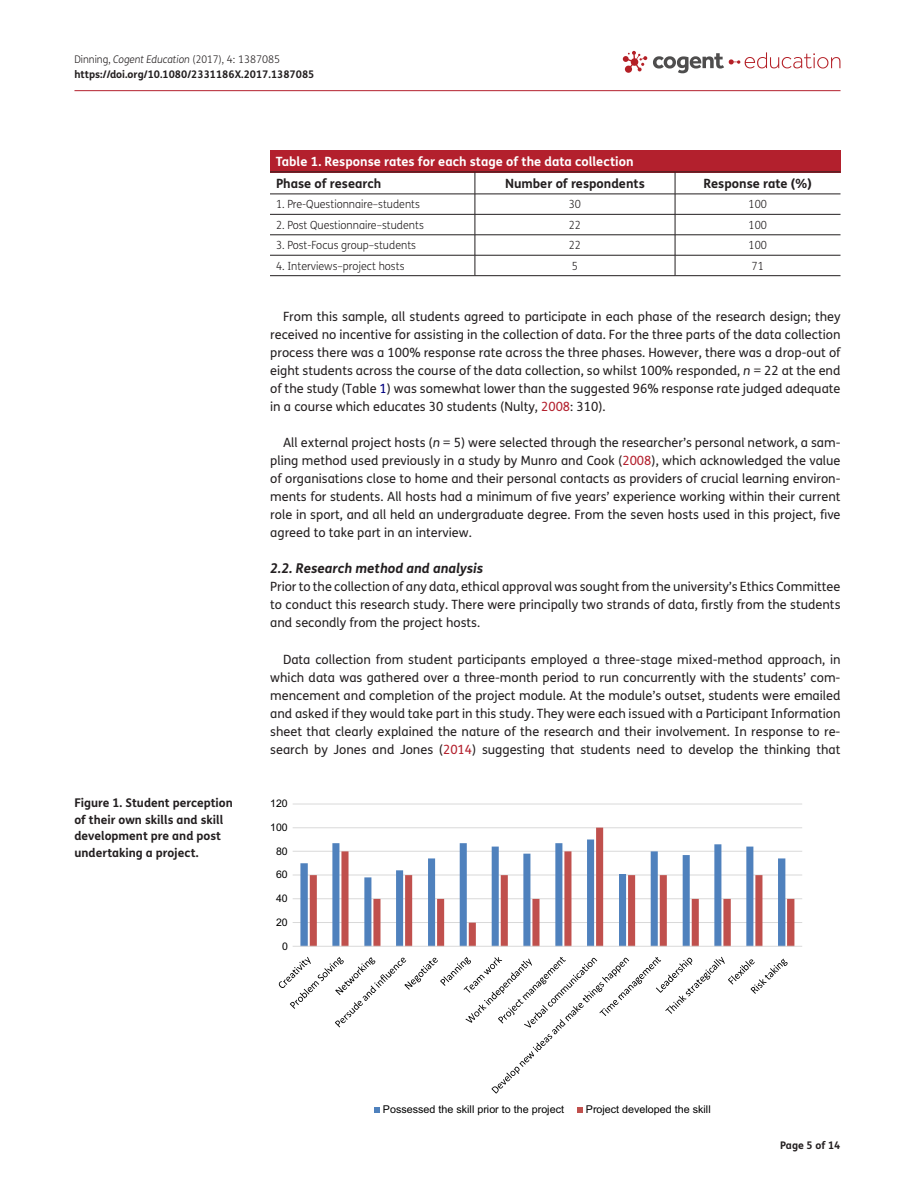
<style>
.page{position:relative;width:915px;height:1191px;background:#fff}
.page>*{position:absolute;margin:0;border:0;box-sizing:border-box;transform-origin:0 0}
.t1{font:italic 700 13.5px "FS Me Pro";color:#231f20}
.t2{font:12.75px/18px "FS Me Pro";color:#231f20;text-align:justify}
.t3{font:700 12.75px "FS Me Pro";color:#fff}
.t4{font:700 12.75px "FS Me Pro";color:#231f20}
.t5{font:700 12px/16.5px "FS Me Pro";color:#231f20}
.t6{font:300 11.25px "FS Me Pro";color:#231f20;scale:.95 1}
.t7{font:10.8px "Arial";color:#000}
.t8{font:700 10.5px/15px "FS Me Pro";color:#231f20}
.t9{font:10.5px "Arial";color:#000}
.s1{font-weight:300}
.s2{font-weight:300;font-style:italic}
.s3{font-style:italic}
.s4{color:#000080}
.s5{color:#b3202d}
</style>
<div class="page">
<hr style="left:74px;top:90px;width:766px;height:1px;background:#b3202d">
<svg style="left:622px;top:51px;width:218px;height:22px"></svg>
<hr style="left:292px;top:922px;width:509px;height:1px;background:#d9d9d9">
<hr style="left:292px;top:898px;width:509px;height:1px;background:#d9d9d9">
<hr style="left:292px;top:874px;width:509px;height:1px;background:#d9d9d9">
<hr style="left:292px;top:851px;width:509px;height:1px;background:#d9d9d9">
<hr style="left:292px;top:827px;width:509px;height:1px;background:#d9d9d9">
<hr style="left:292px;top:803px;width:509px;height:1px;background:#d9d9d9">
<svg style="left:309px;top:827px;width:485px;height:118px"></svg>
<hr style="left:292px;top:945px;width:509px;height:1px;background:#d9d9d9">
<svg style="left:279px;top:956px;width:508px;height:137px"></svg>
<svg style="left:374px;top:1107px;width:6px;height:5px"></svg>
<svg style="left:577px;top:1107px;width:6px;height:5px"></svg>
<div style="left:270px;top:150px;width:570px;height:22px;background:#b3202d"></div>
<hr style="left:270px;top:172px;width:570px;height:1px;background:#231f20">
<hr style="left:270px;top:194px;width:204px;height:1px;background:#231f20">
<hr style="left:474px;top:194px;width:200px;height:1px;background:#231f20">
<hr style="left:674px;top:194px;width:166px;height:1px;background:#231f20">
<hr style="left:270px;top:214px;width:204px;height:1px;background:#231f20">
<hr style="left:474px;top:214px;width:200px;height:1px;background:#231f20">
<hr style="left:674px;top:214px;width:166px;height:1px;background:#231f20">
<hr style="left:270px;top:234px;width:204px;height:1px;background:#231f20">
<hr style="left:474px;top:234px;width:200px;height:1px;background:#231f20">
<hr style="left:674px;top:234px;width:166px;height:1px;background:#231f20">
<hr style="left:270px;top:255px;width:204px;height:1px;background:#231f20">
<hr style="left:270px;top:275px;width:204px;height:1px;background:#231f20">
<hr style="left:474px;top:255px;width:200px;height:1px;background:#231f20">
<svg style="left:474px;top:172px;width:1px;height:103px"></svg>
<hr style="left:474px;top:275px;width:200px;height:1px;background:#231f20">
<hr style="left:674px;top:255px;width:166px;height:1px;background:#231f20">
<svg style="left:674px;top:172px;width:1px;height:103px"></svg>
<hr style="left:674px;top:275px;width:166px;height:1px;background:#231f20">
<p class="t8" style="left:74px;top:51px;width:241px"><span class="s1">Dinning,</span> <span class="s2">Cogent Education</span> <span class="s1">(2017), 4: 1387085 </span>https://doi.org/10.1080/2331186X.2017.1387085</p>
<p class="t3" style="left:276px;top:151px;width:359px">Table 1. Response rates for each stage of the data collection</p>
<p class="t4" style="left:276px;top:173px;width:107px">Phase of research</p>
<p class="t4" style="left:505px;top:173px;width:141px">Number of respondents</p>
<p class="t4" style="left:703px;top:173px;width:110px">Response rate (%)</p>
<p class="t6" style="left:276px;top:197px;width:153px">1. Pre-Questionnaire–students</p>
<p class="t6" style="left:568px;top:197px;width:14px">30</p>
<p class="t6" style="left:748px;top:197px;width:21px">100</p>
<p class="t6" style="left:276px;top:217px;width:157px">2. Post Questionnaire–students</p>
<p class="t6" style="left:568px;top:217px;width:14px">22</p>
<p class="t6" style="left:748px;top:217px;width:21px">100</p>
<p class="t6" style="left:276px;top:238px;width:149px">3. Post-Focus group–students</p>
<p class="t6" style="left:568px;top:238px;width:14px">22</p>
<p class="t6" style="left:748px;top:238px;width:21px">100</p>
<p class="t6" style="left:276px;top:258px;width:137px">4. Interviews–project hosts</p>
<p class="t6" style="left:571px;top:258px;width:8px">5</p>
<p class="t6" style="left:751px;top:258px;width:14px">71</p>
<p class="t5" style="left:74px;top:794px;width:160px">Figure 1. Student perception of their own skills and skill development pre and post undertaking a project.</p>
<p class="t2" style="left:270px;top:308px;width:571px;text-indent:13px">From this sample, all students agreed to participate in each phase of the research design; they received no incentive for assisting in the collection of data. For the three parts of the data collection process there was a 100% response rate across the three phases. However, there was a drop-out of eight students across the course of the data collection, so whilst 100% responded, <span class="s3">n</span> = 22 at the end of the study (Table <span class="s4">1</span>) was somewhat lower than the suggested 96% response rate judged adequate in a course which educates 30 students (Nulty, <span class="s5">2008</span>: 310).</p>
<p class="t2" style="left:270px;top:434px;width:571px;text-indent:13px">All external project hosts (<span class="s3">n</span> = 5) were selected through the researcher’s personal network, a sam&shy;pling method used previously in a study by Munro and Cook (<span class="s5">2008</span>), which acknowledged the value of organisations close to home and their personal contacts as providers of crucial learning environ&shy;ments for students. All hosts had a minimum of five years’ experience working within their current role in sport, and all held an undergraduate degree. From the seven hosts used in this project, five agreed to take part in an interview.</p>
<p class="t1" style="left:270px;top:558px;width:214px">2.2. Research method and analysis</p>
<p class="t2" style="left:270px;top:578px;width:571px">Prior to the collection of any data, ethical approval was sought from the university’s Ethics Committee to conduct this research study. There were principally two strands of data, firstly from the students and secondly from the project hosts.</p>
<p class="t2" style="left:270px;top:650px;width:571px;text-indent:13px">Data collection from student participants employed a three-stage mixed-method approach, in which data was gathered over a three-month period to run concurrently with the students’ com&shy;mencement and completion of the project module. At the module’s outset, students were emailed and asked if they would take part in this study. They were each issued with a Participant Information sheet that clearly explained the nature of the research and their involvement. In response to re&shy;search by Jones and Jones (<span class="s5">2014</span>) suggesting that students need to develop the thinking that</p>
<p class="t9" style="left:270px;top:796px;width:19px">120</p>
<p class="t9" style="left:270px;top:820px;width:19px">100</p>
<p class="t9" style="left:276px;top:843px;width:13px">80</p>
<p class="t9" style="left:276px;top:867px;width:13px">60</p>
<p class="t9" style="left:276px;top:891px;width:13px">40</p>
<p class="t9" style="left:276px;top:915px;width:13px">20</p>
<p class="t9" style="left:282px;top:938px;width:7px">0</p>
<p class="t7" style="left:383px;top:1101px;width:182px">Possessed the skill prior to the project</p>
<p class="t7" style="left:585px;top:1101px;width:126px">Project developed the skill</p>
<p class="t8" style="left:780px;top:1137px;width:62px">Page 5 of 14</p>
</div>
